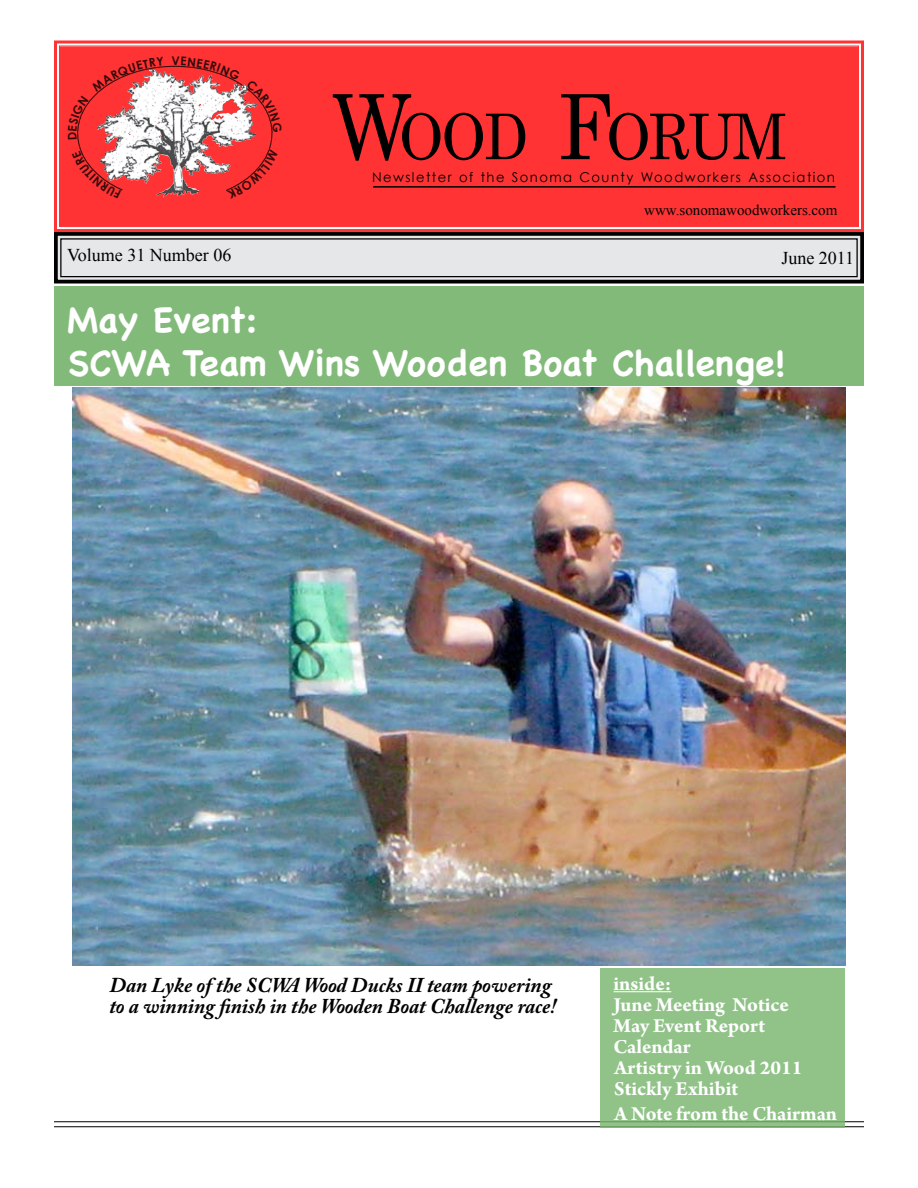
<style>
.page{position:relative;width:918px;height:1188px;background:#fff}
.page>*{position:absolute;margin:0;border:0;box-sizing:border-box;transform-origin:0 0}
.t1{font:90px "Century Schoolbook";color:#000;scale:.91 1}
.t2{font:63px "Century Schoolbook";letter-spacing:-.035em;color:#000;scale:.91 1}
.t3{font:700 36px/43.2px "Chalkboard";color:#fff}
.t4{font:700 21px/21px "Arno Pro";color:#fff}
.t5{font:italic 700 21px/21px "Adobe Caslon Pro";color:#000}
.t6{font:18px "Times New Roman";color:#000}
.t7{font:15px "Times New Roman";color:#000}
.t8{font:13.5px "Century Gothic";letter-spacing:.11em;color:#000}
.s1{font-size:90px}
</style>
<div class="page">
<svg style="left:54px;top:40px;width:810px;height:190px"></svg>
<div style="left:58px;top:45px;width:802px;height:183px;background:#f33"></div>
<hr style="left:373px;top:186px;width:463px;height:2px;background:#000">
<svg style="left:54px;top:230px;width:810px;height:54px;background:#c1babb"></svg>
<div style="left:60px;top:238px;width:798px;height:39px;border:1px solid #000"></div>
<hr style="left:54px;top:1121px;width:810px;height:1px;background:#000">
<hr style="left:54px;top:1126px;width:810px;height:1px;background:#000">
<img style="left:73px;top:387px;width:772px;height:578px">
<div style="left:600px;top:968px;width:244px;height:159px;background:#91c388"></div>
<hr style="left:614px;top:991px;width:57px;height:1px;background:#fff">
<div style="left:54px;top:286px;width:810px;height:100px;background:#82bb79"></div>
<svg style="left:68px;top:57px;width:214px;height:142px"></svg>
<h1 class="t1" style="left:331px;top:70px;width:90px">W</h1>
<p class="t8" style="left:372px;top:169px;width:465px">Newsletter of the Sonoma County Woodworkers Association</p>
<h2 class="t2" style="left:399px;top:97px;width:428px">OOD <span class="s1">F</span>ORUM</h2>
<p class="t7" style="left:644px;top:202px;width:195px">www.sonomawoodworkers.com</p>
<p class="t6" style="left:67px;top:245px;width:166px">Volume 31 Number 06</p>
<p class="t6" style="left:781px;top:247px;width:74px">June 2011</p>
<h3 class="t3" style="left:68px;top:298px;width:719px">May Event:<br>SCWA Team Wins Wooden Boat Challenge!</h3>
<p class="t5" style="left:110px;top:974px;width:448px">Dan Lyke of the SCWA Wood Ducks II team powering to a winning finish in the Wooden Boat Challenge race!</p>
<p class="t4" style="left:614px;top:974px;width:190px">inside:<br>June Meeting Notice<br>May Event Report<br>Calendar<br>Artistry in Wood 2011<br>Stickly Exhibit</p>
<p class="t4" style="left:614px;top:1104px;width:225px">A Note from the Chairman</p>
</div>
